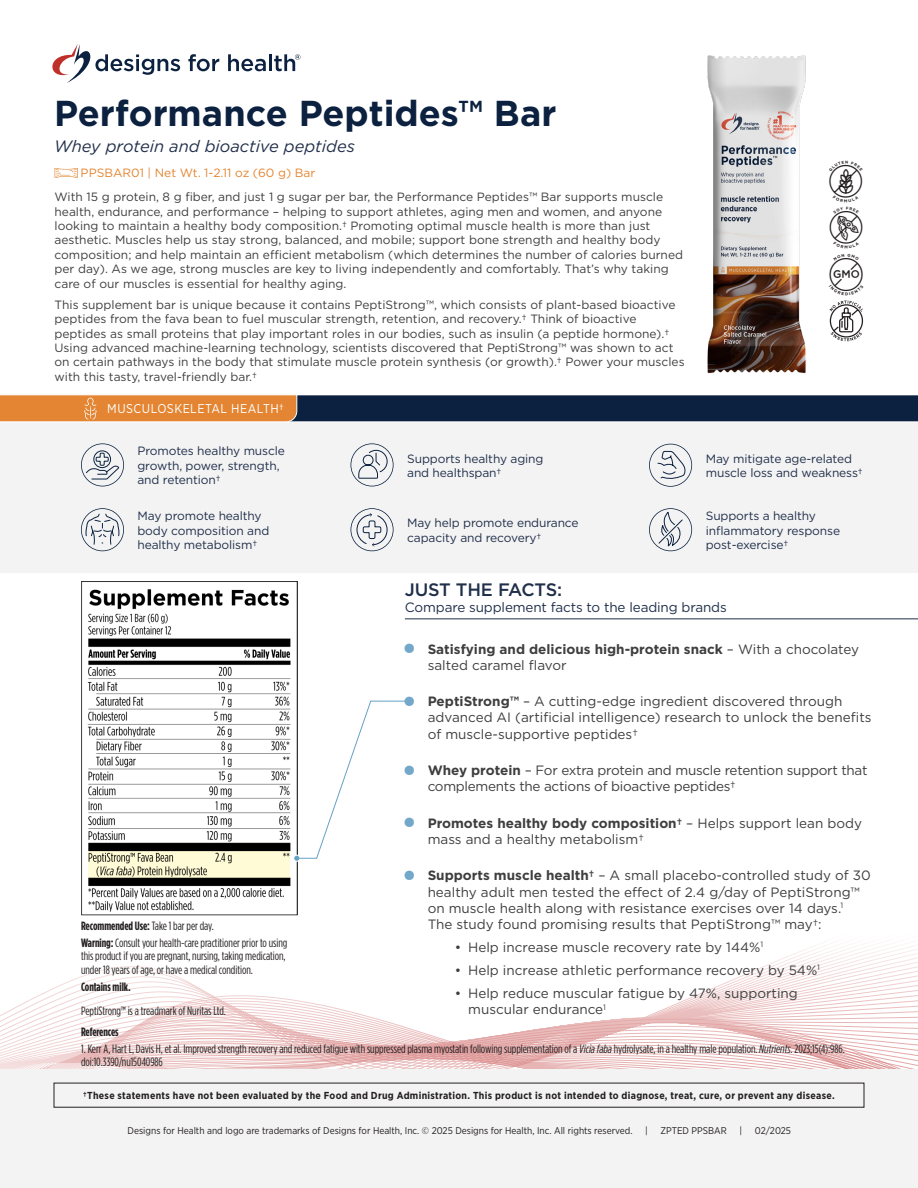
<style>
.page{position:relative;width:918px;height:1188px;background:#fff}
.page>*{position:absolute;margin:0;border:0;box-sizing:border-box;transform-origin:0 0}
.Product_Name{font:700 36px "Gotham";color:#0b213f}
.Just_the_Facts{font:500 18px "Gotham";letter-spacing:-.01em;color:#202f4a}
.t1{font:italic 16.5px "Gotham";color:#202f4a}
.t2{font:13.5px/16.2px "Gotham";color:#3e3e3f}
.t3{font:13.5px/16.2px "Gotham";letter-spacing:-.02em;color:#3e3e3f}
.t4{font:700 13.5px/16.2px "Gotham";color:#3e3e3f}
.Just_the_Facts-2{font:13.5px "Gotham";letter-spacing:-.01em;color:#202f4a}
.t5{font:12.75px "Gotham Narrow";letter-spacing:.035em;color:#fff}
.Product_Description{font:12px/14.4px "Gotham";color:#3e3e3f}
.Recommended_Use{font:12px/13.5px "Gotham Condensed";letter-spacing:-.005em;color:#231f20}
.Icon_Text{font:12px/14.4px "Gotham";letter-spacing:-.01em;color:#202f4a}
.Recommended_Use-2{font:700 12px "Gotham Condensed";letter-spacing:-.005em;color:#231f20}
.t6{font:12px "Gotham";color:#e38532}
.t7{font:700 10.2px "Gotham Narrow";letter-spacing:.03em;color:#231f20}
.t8{font:9.75px "Gotham Narrow";color:#231f20}
.s1{font-weight:400;font-size:36px;color:#73a8cb}
.s2{font-weight:400}
.s3{font-size:36px;color:#73a8cb}
.s4{font-weight:700}
.s5{font-style:italic}
</style>
<div class="page">
<svg style="left:0;top:906px;width:918px;height:163px"></svg>
<div style="left:0;top:1069px;width:918px;height:119px;background:#f3f3f3"></div>
<div style="left:0;top:422px;width:918px;height:151px;background:#f3f3f3"></div>
<img style="left:81px;top:581px;width:216px;height:336px">
<div style="left:293px;top:855px;width:7px;height:7px;border:1px solid #fff;border-radius:50%"></div>
<svg style="left:294px;top:701px;width:114px;height:160px"></svg>
<hr style="left:405px;top:618px;width:513px;height:1px;background:#202f4a">
<div style="left:54px;top:1083px;width:810px;height:25px;border:1px solid #231f20"></div>
<img style="left:707px;top:55px;width:99px;height:319px">
<svg style="left:55px;top:168px;width:23px;height:10px"></svg>
<svg style="left:88px;top:850px;width:201px;height:28px;background:#d9d6b6"></svg>
<svg style="left:52px;top:44px;width:128px;height:39px"></svg>
<svg style="left:188px;top:54px;width:31px;height:17px"></svg>
<svg style="left:228px;top:54px;width:38px;height:17px"></svg>
<hr style="left:269px;top:54px;width:3px;height:17px;background:#0b213f">
<svg style="left:274px;top:54px;width:26px;height:17px"></svg>
<svg style="left:0;top:394px;width:918px;height:28px;background:#5d4f49"></svg>
<svg style="left:81px;top:508px;width:43px;height:43px"></svg>
<svg style="left:649px;top:444px;width:43px;height:43px"></svg>
<svg style="left:649px;top:508px;width:43px;height:43px"></svg>
<svg style="left:81px;top:443px;width:43px;height:43px"></svg>
<svg style="left:351px;top:443px;width:43px;height:43px"></svg>
<svg style="left:351px;top:508px;width:43px;height:43px"></svg>
<svg style="left:829px;top:300px;width:35px;height:41px"></svg>
<p class="Product_Name" style="left:54px;top:89px;width:504px">Performance Peptides™ Bar</p>
<p class="t1" style="left:54px;top:136px;width:303px">Whey protein and bioactive peptides</p>
<p class="Product_Description" style="left:55px;top:189px;width:630px">With 15 g protein, 8 g fiber, and just 1 g sugar per bar, the Performance Peptides™ Bar supports muscle health, endurance, and performance – helping to support athletes, aging men and women, and anyone looking to maintain a healthy body composition.† Promoting optimal muscle health is more than just aesthetic. Muscles help us stay strong, balanced, and mobile; support bone strength and healthy body composition; and help maintain an efficient metabolism (which determines the number of calories burned per day). As we age, strong muscles are key to living independently and comfortably. That’s why taking care of our muscles is essential for healthy aging.</p>
<p class="Product_Description" style="left:55px;top:297px;width:632px">This supplement bar is unique because it contains PeptiStrong™, which consists of plant‑based bioactive peptides from the fava bean to fuel muscular strength, retention, and recovery.† Think of bioactive peptides as small proteins that play important roles in our bodies, such as insulin (a peptide hormone).† Using advanced machine‑learning technology, scientists discovered that PeptiStrong™ was shown to act on certain pathways in the body that stimulate muscle protein synthesis (or growth).† Power your muscles with this tasty, travel‑friendly bar.†</p>
<p class="t6" style="left:81px;top:165px;width:236px">PPSBAR01 | Net Wt. 1‑2.11 oz (60 g) Bar</p>
<p class="t5" style="left:107px;top:401px;width:178px">MUSCULOSKELETAL HEALTH†</p>
<p class="Icon_Text" style="left:137px;top:444px;width:149px">Promotes healthy muscle growth, power, strength, and retention†</p>
<p class="Icon_Text" style="left:407px;top:451px;width:138px">Supports healthy aging and healthspan†</p>
<p class="Icon_Text" style="left:706px;top:451px;width:159px">May mitigate age‑related muscle loss and weakness†</p>
<p class="Icon_Text" style="left:706px;top:509px;width:136px">Supports a healthy inflammatory response post‑exercise†</p>
<p class="Icon_Text" style="left:137px;top:509px;width:133px">May promote healthy body composition and healthy metabolism†</p>
<p class="Icon_Text" style="left:407px;top:516px;width:173px">May help promote endurance capacity and recovery†</p>
<p class="Just_the_Facts" style="left:405px;top:577px;width:159px">JUST THE FACTS:</p>
<p class="Just_the_Facts-2" style="left:405px;top:598px;width:323px">Compare supplement facts to the leading brands</p>
<p class="t4" style="left:428px;top:641px;width:433px;text-indent:-27px"><span class="s1">•</span> Satisfying and delicious high‑protein snack <span class="s2">– With a chocolatey salted caramel flavor</span></p>
<p class="t2" style="left:428px;top:693px;width:445px;text-indent:-27px"><span class="s3">•</span> <span class="s4">PeptiStrong™</span> – A cutting‑edge ingredient discovered through advanced AI (artificial intelligence) research to unlock the benefits of muscle‑supportive peptides†</p>
<p class="t3" style="left:428px;top:762px;width:441px;text-indent:-27px"><span class="s3">•</span> <span class="s4">Whey protein</span> – For extra protein and muscle retention support that complements the actions of bioactive peptides†</p>
<p class="t2" style="left:428px;top:815px;width:436px;text-indent:-27px"><span class="s3">•</span> <span class="s4">Promotes healthy body composition†</span> – Helps support lean body mass and a healthy metabolism†</p>
<p class="t2" style="left:428px;top:867px;width:445px;text-indent:-27px"><span class="s3">•</span> <span class="s4">Supports muscle health†</span> – A small placebo‑controlled study of 30 healthy adult men tested the effect of 2.4 g/day of PeptiStrong™ on muscle health along with resistance exercises over 14 days.<sup>1<br></sup>The study found promising results that PeptiStrong™ may†:</p>
<p class="t2" style="left:455px;top:939px;width:310px">• Help increase muscle recovery rate by 144%<sup>1</sup></p>
<p class="t2" style="left:455px;top:962px;width:367px">• Help increase athletic performance recovery by 54%<sup>1</sup></p>
<p class="t2" style="left:468px;top:985px;width:331px;text-indent:-14px">• Help reduce muscular fatigue by 47%, supporting muscular endurance<sup>1</sup></p>
<p class="Recommended_Use-2" style="left:81px;top:919px;width:134px">Recommended Use: <span class="s2">Take 1 bar per day.</span></p>
<p class="Recommended_Use" style="left:81px;top:936px;width:208px"><span class="s4">Warning:</span> Consult your health‑care practitioner prior to using this product if you are pregnant, nursing, taking medication, under 18 years of age, or have a medical condition.</p>
<p class="Recommended_Use-2" style="left:81px;top:980px;width:51px">Contains milk.</p>
<p class="Recommended_Use-2" style="left:81px;top:1025px;width:39px">References</p>
<p class="Recommended_Use" style="left:81px;top:1042px;width:765px">1. Kerr A, Hart L, Davis H, et al. Improved strength recovery and reduced fatigue with suppressed plasma myostatin following supplementation of a <span class="s5">Vicia faba</span> hydrolysate, in a healthy male population. <span class="s5">Nutrients</span>. 2023;15(4):986. doi:10.3390/nu15040986</p>
<p class="Recommended_Use" style="left:81px;top:1004px;width:146px">PeptiStrong™ is a treadmark of Nuritas Ltd.</p>
<p class="t7" style="left:83px;top:1089px;width:753px">†These statements have not been evaluated by the Food and Drug Administration. This product is not intended to diagnose, treat, cure, or prevent any disease.</p>
<p class="t8" style="left:128px;top:1125px;width:506px">Designs for Health and logo are trademarks of Designs for Health, Inc. © 2025 Designs for Health, Inc. All rights reserved.</p>
<p class="t8" style="left:645px;top:1125px;width:4px">|</p>
<p class="t8" style="left:661px;top:1125px;width:68px">ZPTED PPSBAR</p>
<p class="t8" style="left:740px;top:1125px;width:4px">|</p>
<p class="t8" style="left:755px;top:1125px;width:38px">02/2025</p>
</div>
